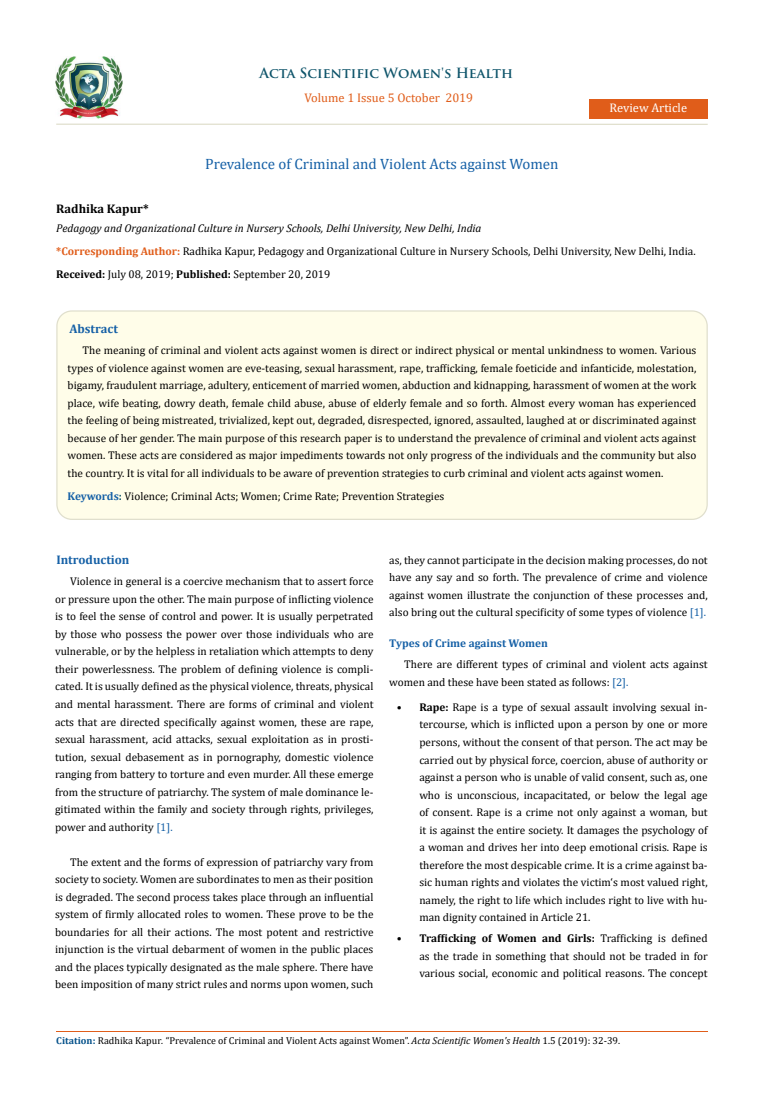
<style>
.page{position:relative;width:764px;height:1112px;background:#fff}
.page>*{position:absolute;margin:0;border:0;box-sizing:border-box;transform-origin:0 0}
.t1{font:15px "Cambria";color:#1560a6}
.t2{font:700 13.75px "Trajan Pro";color:#0e546a}
.t3{font:12.5px "Cambria";color:#e05d1a}
.t4{font:700 12.5px "Cambria";color:#1560a6}
.t5{font:700 12.5px "Cambria";color:#000}
.t6{font:12.5px "Cambria";color:#fff}
.t7{font:11.25px/17.5px "Cambria";color:#000;text-align:justify}
.t8{font:700 11.25px "Cambria";color:#1560a6}
.t9{font:10px "Cambria";color:#000}
.s1{font-style:italic}
.s2{font-weight:700;color:#e05d1a}
.s3{font-weight:700}
.s4{font-weight:700;color:#1560a6}
.s5{font-weight:700;color:#0e546a}
.s6{color:#1560a6}
.s7{font-weight:700;color:#035089}
</style>
<div class="page">
<img style="left:56px;top:57px;width:66px;height:61px">
<div style="left:589px;top:99px;width:118px;height:20px;background:#e05d1a"></div>
<div style="left:57px;top:311px;width:650px;height:208px;background:#fffde9;border-radius:15px"></div>
<div style="left:56px;top:310px;width:652px;height:210px;border:1px solid #e0dfcd;border-radius:15px"></div>
<hr style="left:56px;top:123px;width:651px;height:2px;background:#e0dfcd">
<p class="t2" style="left:260px;top:64px;width:255px">Acta Scientific Women's Health</p>
<p class="t3" style="left:304px;top:91px;width:170px">Volume 1 Issue 5 October 2019</p>
<h1 class="t1" style="left:205px;top:155px;width:355px">Prevalence of Criminal and Violent Acts against Women</h1>
<p class="t6" style="left:609px;top:100px;width:79px">Review Article</p>
<p class="t5" style="left:56px;top:199px;width:94px">Radhika Kapur*</p>
<p class="t7" style="left:56px;top:217px;width:641px;line-height:22.2px"><span class="s1">Pedagogy and Organizational Culture in Nursery Schools, Delhi University, New Delhi, India<br></span><span class="s2">*Corresponding Author:</span> Radhika Kapur, Pedagogy and Organizational Culture in Nursery Schools, Delhi University, New Delhi, India.</p>
<p class="t7" style="left:56px;top:265px;width:276px"><span class="s3">Received:</span> July 08, 2019; <span class="s3">Published:</span> September 20, 2019</p>
<p class="t4" style="left:69px;top:320px;width:50px">Abstract</p>
<p class="t7" style="left:68px;top:341px;width:630px;text-indent:15px">The meaning of criminal and violent acts against women is direct or indirect physical or mental unkindness to women. Various types of violence against women are eve-teasing, sexual harassment, rape, trafficking, female foeticide and infanticide, molestation, bigamy, fraudulent marriage, adultery, enticement of married women, abduction and kidnapping, harassment of women at the work place, wife beating, dowry death, female child abuse, abuse of elderly female and so forth. Almost every woman has experienced the feeling of being mistreated, trivialized, kept out, degraded, disrespected, ignored, assaulted, laughed at or discriminated against because of her gender. The main purpose of this research paper is to understand the prevalence of criminal and violent acts against women. These acts are considered as major impediments towards not only progress of the individuals and the community but also the country. It is vital for all individuals to be aware of prevention strategies to curb criminal and violent acts against women.</p>
<p class="t7" style="left:68px;top:487px;width:378px"><span class="s4">Keywords</span><span class="s5">:</span> Violence; Criminal Acts; Women; Crime Rate; Prevention Strategies</p>
<p class="t4" style="left:56px;top:551px;width:75px">Introduction</p>
<p class="t7" style="left:55px;top:572px;width:320px;text-indent:15px">Violence in general is a coercive mechanism that to assert force or pressure upon the other. The main purpose of inflicting violence is to feel the sense of control and power. It is usually perpetrated by those who possess the power over those individuals who are vulnerable, or by the helpless in retaliation which attempts to deny their powerlessness. The problem of defining violence is compli&shy;cated. It is usually defined as the physical violence, threats, physical and mental harassment. There are forms of criminal and violent acts that are directed specifically against women, these are rape, sexual harassment, acid attacks, sexual exploitation as in prosti&shy;tution, sexual debasement as in pornography, domestic violence ranging from battery to torture and even murder. All these emerge from the structure of patriarchy. The system of male dominance le&shy;gitimated within the family and society through rights, privileges, power and authority <span class="s6">[1].</span></p>
<p class="t7" style="left:55px;top:852px;width:320px;text-indent:15px">The extent and the forms of expression of patriarchy vary from society to society. Women are subordinates to men as their position is degraded. The second process takes place through an influential system of firmly allocated roles to women. These prove to be the boundaries for all their actions. The most potent and restrictive injunction is the virtual debarment of women in the public places and the places typically designated as the male sphere. There have been imposition of many strict rules and norms upon women, such</p>
<p class="t7" style="left:389px;top:551px;width:320px">as, they cannot participate in the decision making processes, do not have any say and so forth. The prevalence of crime and violence against women illustrate the conjunction of these processes and, also bring out the cultural specificity of some types of violence <span class="s6">[1].</span></p>
<p class="t8" style="left:389px;top:635px;width:160px">Types of Crime against Women</p>
<p class="t7" style="left:389px;top:655px;width:320px;text-indent:15px">There are different types of criminal and violent acts against women and these have been stated as follows: <span class="s6">[2].</span></p>
<p class="t7" style="left:419px;top:698px;width:290px;text-indent:-22px"><span class="s3">• Rape:</span> Rape is a type of sexual assault involving sexual in&shy;tercourse, which is inflicted upon a person by one or more persons, without the consent of that person. The act may be carried out by physical force, coercion, abuse of authority or against a person who is unable of valid consent, such as, one who is unconscious, incapacitated, or below the legal age of consent. Rape is a crime not only against a woman, but it is against the entire society. It damages the psychology of a woman and drives her into deep emotional crisis. Rape is therefore the most despicable crime. It is a crime against ba&shy;sic human rights and violates the victim‘s most valued right, namely, the right to life which includes right to live with hu&shy;man dignity contained in Article 21.</p>
<p class="t7" style="left:419px;top:929px;width:290px;text-indent:-22px"><span class="s3">• Trafficking of Women and Girls:</span> Trafficking is defined as the trade in something that should not be traded in for various social, economic and political reasons. The concept</p>
<p class="t9" style="left:56px;top:1034px;width:565px"><span class="s7">Citation:</span> Radhika Kapur<span class="s1">.</span> “Prevalence of Criminal and Violent Acts against Women”. <span class="s1">Acta Scientific Women's Health</span> 1.5 (2019): 32-39.</p>
</div>
